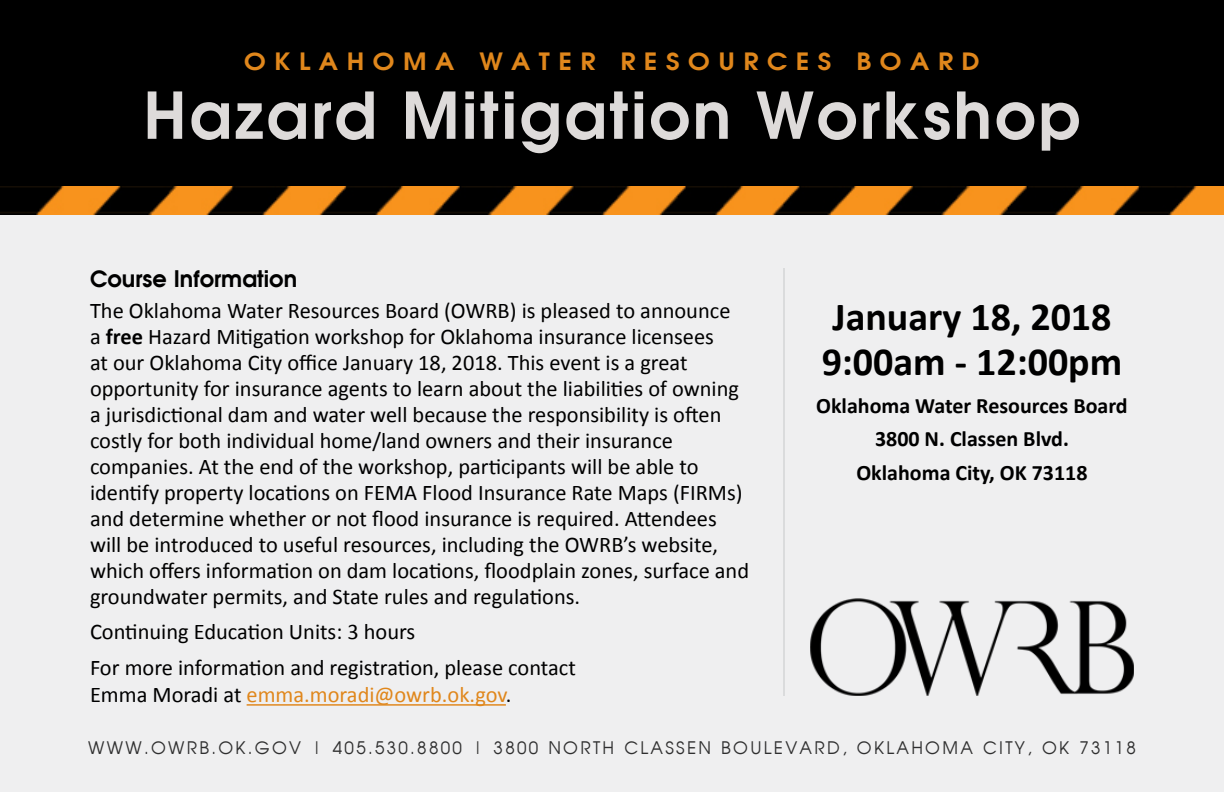
<style>
.page{position:relative;width:1224px;height:792px;background:#efeff0}
.page>*{position:absolute;margin:0;border:0;box-sizing:border-box;transform-origin:0 0}
.t1{font:700 64px "Avian";letter-spacing:.04em;color:#dedbda}
.t2{font:700 40px/45.4px "Calibri";color:#000}
.t3{font:700 23.4px "Avian";letter-spacing:.325em;color:#e0871c;scale:1.11 1}
.t4{font:22.4px/26px "Calibri";color:#000}
.t5{font:22.4px "Calibri";color:#e0871c}
.t6{font:700 22.4px "Avian";color:#000}
.t7{font:700 22px/33.4px "Calibri";color:#000;text-align:center}
.t8{font:17px "Avian";letter-spacing:.135em;color:#000}
.s1{font-weight:700}
.s2{color:#000}
</style>
<div class="page">
<div style="left:0;top:0;width:1224px;height:189px;background:#000"></div>
<hr style="left:247px;top:704px;width:259px;height:2px;background:#e0871c">
<img style="left:0;top:186px;width:1224px;height:29px">
<hr style="left:784px;top:268px;width:1px;height:428px;background:#c7c8ca">
<svg style="left:810px;top:598px;width:324px;height:98px"></svg>
<p class="t3" style="left:244px;top:50px;width:664px">OKLAHOMA WATER RESOURCES BOARD</p>
<h1 class="t1" style="left:143px;top:84px;width:939px">Hazard Mitigation Workshop</h1>
<p class="t6" style="left:90px;top:268px;width:209px">Course Information</p>
<p class="t4" style="left:90px;top:297px;width:661px">The Oklahoma Water Resources Board (OWRB) is pleased to announce<br>a <span class="s1">free</span> Hazard Mitigation workshop for Oklahoma insurance licensees<br>at our Oklahoma City office January 18, 2018. This event is a great opportunity for insurance agents to learn about the liabilities of owning a jurisdictional dam and water well because the responsibility is often costly for both individual home/land owners and their insurance companies. At the end of the workshop, participants will be able to identify property locations on FEMA Flood Insurance Rate Maps (FIRMs) and determine whether or not flood insurance is required. Attendees will be introduced to useful resources, including the OWRB’s website, which offers information on dam locations, floodplain zones, surface and groundwater permits, and State rules and regulations.</p>
<p class="t4" style="left:90px;top:613px;width:487px;line-height:36.4px">Continuing Education Units: 3 hours<br>For more information and registration, please contact</p>
<p class="t5" style="left:90px;top:681px;width:423px"><span class="s2">Emma Moradi at</span> emma.moradi@owrb.ok.gov<span class="s2">.</span></p>
<h2 class="t2" style="left:822px;top:294px;width:302px">January 18, 2018<br>9:00am - 12:00pm</h2>
<p class="t7" style="left:816px;top:389px;width:313px">Oklahoma Water Resources Board<br>3800 N. Classen Blvd.<br>Oklahoma City, OK 73118</p>
<p class="t8" style="left:88px;top:740px;width:1049px">WWW.OWRB.OK.GOV | 405.530.8800 | 3800 NORTH CLASSEN BOULEVARD, OKLAHOMA CITY, OK 73118</p>
</div>
